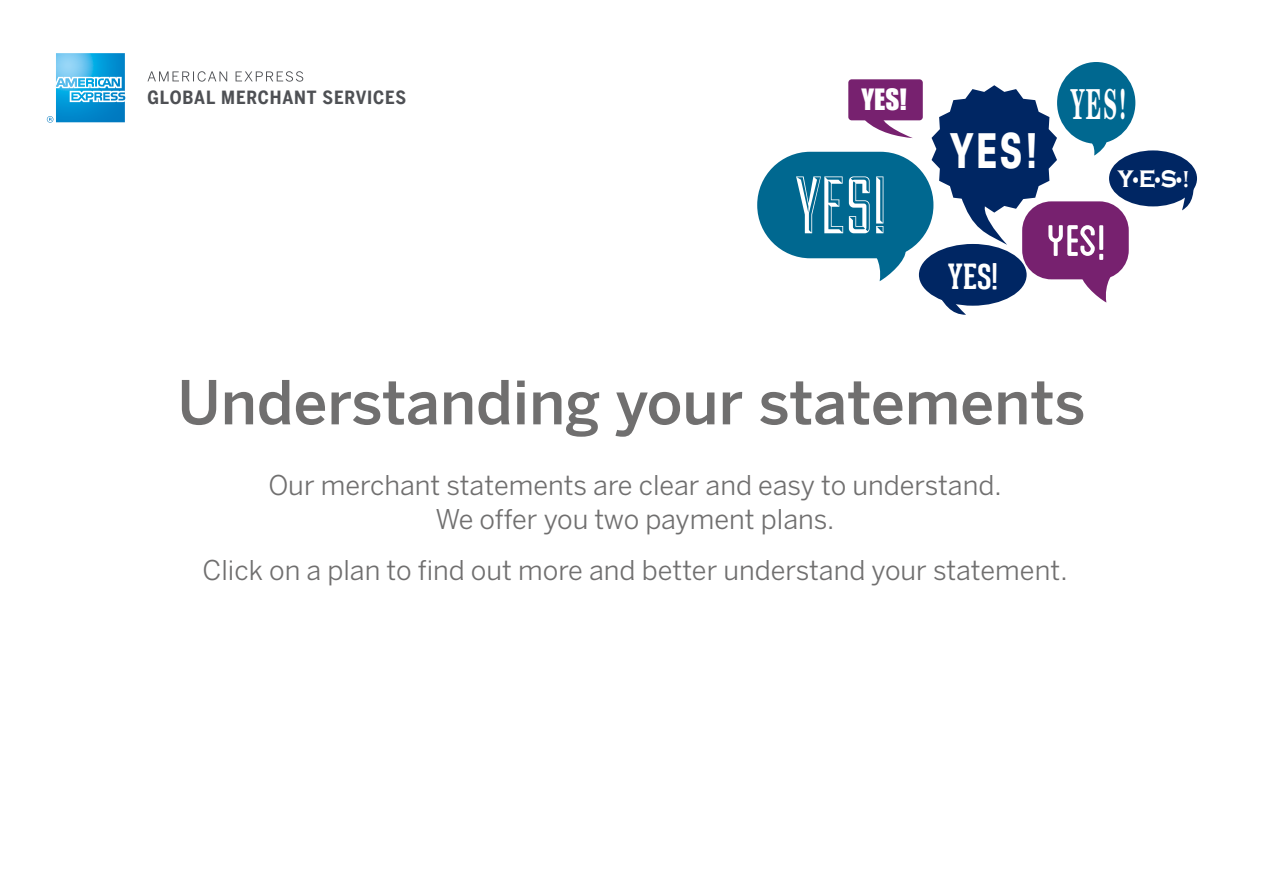
<style>
.page{position:relative;width:1263px;height:893px;background:#fff}
.page>*{position:absolute;margin:0;border:0;box-sizing:border-box;transform-origin:0 0}
.t1{font:81.15px "Duke";color:#fff}
.t2{font:62.25px "Blanch Caps";color:#fff}
.t3{font:500 60px "Benton Sans";color:#706f6f}
.t4{font:900 48.3px "Univers LT Std";color:#fff;scale:.65 1}
.t5{font:700 43.35px "Century Std";color:#fff;scale:.51 1}
.t6{font:700 33.9px "Geared Slab";color:#fff}
.t7{font:700 30.3px "Copperplate Gothic";color:#fff;scale:.87 1}
.t8{font:27px/34.5px "Benton Sans";color:#706f6f;text-align:center}
.t9{font:27px "Impact";color:#fff}
.t10{font:700 18.15px "Benton Sans Cond";letter-spacing:.045em;color:#4e5054}
.s1{font-size:20.25px}
.s2{font-size:23.55px}
</style>
<div class="page">
<svg style="left:147px;top:71px;width:80px;height:11px"></svg>
<svg style="left:236px;top:71px;width:67px;height:11px"></svg>
<svg style="left:47px;top:53px;width:78px;height:70px"></svg>
<div style="left:1022px;top:201px;width:107px;height:78px;background:#77216f;border-radius:29px"></div>
<svg style="left:1079px;top:275px;width:35px;height:28px"></svg>
<div style="left:1109px;top:150px;width:88px;height:56px;background:#002663;border-radius:50%"></div>
<svg style="left:1178px;top:187px;width:17px;height:23px"></svg>
<svg style="left:1092px;top:142px;width:15px;height:14px"></svg>
<div style="left:1057px;top:62px;width:78px;height:82px;background:#006890;border-radius:50%"></div>
<svg style="left:931px;top:85px;width:126px;height:160px"></svg>
<div style="left:757px;top:152px;width:176px;height:106px;background:#006890;border-radius:53px"></div>
<svg style="left:871px;top:251px;width:36px;height:30px"></svg>
<div style="left:848px;top:79px;width:75px;height:41px;background:#77216f;border-radius:3px"></div>
<svg style="left:865px;top:120px;width:48px;height:18px"></svg>
<svg style="left:935px;top:297px;width:31px;height:18px"></svg>
<div style="left:919px;top:244px;width:108px;height:62px;background:#002663;border-radius:50%"></div>
<p class="t10" style="left:147px;top:86px;width:260px">GLOBAL MERCHANT SERVICES</p>
<p class="t9" style="left:861px;top:78px;width:47px">YES!</p>
<h1 class="t1" style="left:796px;top:158px;width:92px">YES!</h1>
<h3 class="t4" style="left:950px;top:120px;width:138px">YES!</h3>
<h3 class="t5" style="left:1070px;top:78px;width:111px">YES!</h3>
<p class="t7" style="left:1118px;top:160px;width:84px">y<span class="s1">•</span>e<span class="s1">•</span>s<span class="s1">•</span><span class="s2">!</span></p>
<p class="t6" style="left:948px;top:255px;width:51px">YES!</p>
<h2 class="t2" style="left:1047px;top:212px;width:61px">YES!</h2>
<h3 class="t3" style="left:177px;top:367px;width:910px">Understanding your statements</h3>
<p class="t8" style="left:269px;top:468px;width:734px">Our merchant statements are clear and easy to understand.<br>We offer you two payment plans.</p>
<p class="t8" style="left:203px;top:553px;width:866px">Click on a plan to find out more and better understand your statement.</p>
</div>
